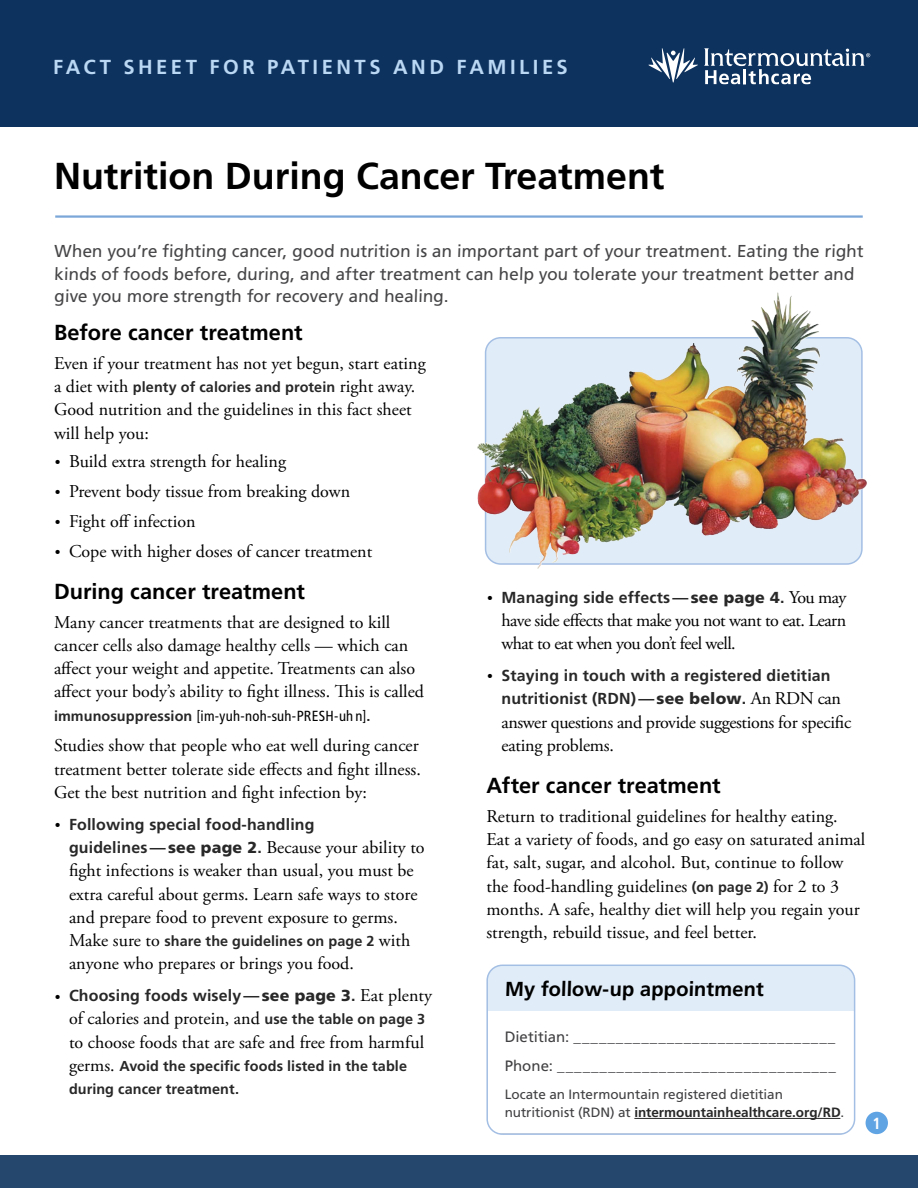
<style>
.page{position:relative;width:918px;height:1188px;background:#fff}
.page>*{position:absolute;margin:0;border:0;box-sizing:border-box;transform-origin:0 0}
.Title__h1{font:700 37.5px "Frutiger LT Std";color:#000}
.Level_1__h2{font:700 21.75px "Frutiger LT Std";color:#000}
.t1{font:700 20.25px "Frutiger LT Std";letter-spacing:.17em;color:#bad7f3}
.t2{font:700 20.25px "Frutiger LT Std";color:#000}
.Main__p{font:18px/23.2px "Adobe Garamond Pro";color:#000}
.Main__p-2{font:18px/23.2px "Adobe Garamond Pro";letter-spacing:-.03em;color:#000}
.Main__p-3{font:18px/23.2px "Adobe Garamond Pro";letter-spacing:-.02em;color:#000}
.Opening_paragraph{font:17.25px/22.5px "Frutiger LT Std";letter-spacing:-.015em;color:#464547}
.t3{font:700 condensed 16.2px "Frutiger LT Std";color:#fff}
.t4{font:700 15.9px/23.2px "Frutiger LT Std";letter-spacing:.01em;color:#292829}
.t5{font:15px/28.5px "Frutiger LT Std";letter-spacing:.005em;color:#414042}
.Main__p-4{font:condensed 14.7px "Frutiger LT Std";letter-spacing:.015em;color:#000}
.Main__p-5{font:700 14.4px/23.1px "Frutiger LT Std";letter-spacing:.005em;color:#292829}
.t6{font:13.5px/18px "Frutiger LT Std";letter-spacing:-.005em;color:#414042}
.s1{font-family:"Adobe Garamond Pro";font-weight:400;font-size:18px;color:#000}
.s2{font-size:15px}
.s3{font-weight:700;font-stretch:normal;font-size:14.4px;color:#292829}
.s4{font-family:"Adobe Garamond Pro";font-weight:400;font-size:15px;color:#000}
.s5{font-family:"Frutiger LT Std";font-weight:700;font-size:15.9px;color:#292829}
.s6{font-family:"Frutiger LT Std";font-weight:900;font-size:15.9px;color:#292829}
.s7{font-weight:900}
.s8{font-family:"Frutiger LT Std";font-weight:700;font-size:14.4px;color:#292829}
.s9{font-weight:700;color:#292829}
</style>
<div class="page">
<div style="left:0;top:0;width:918px;height:127px;background:#0d325e"></div>
<svg style="left:648px;top:48px;width:50px;height:34px"></svg>
<svg style="left:704px;top:48px;width:166px;height:36px"></svg>
<div style="left:0;top:1156px;width:918px;height:32px;background:#25476e"></div>
<div style="left:866px;top:1112px;width:22px;height:22px;background:#61a4e4;border-radius:50%"></div>
<hr style="left:55px;top:215px;width:808px;height:3px;background:#7ba6d8">
<div style="left:487px;top:965px;width:368px;height:46px;background:#e0ecf8"></div>
<hr style="left:487px;top:965px;width:368px;height:1px;background:#bcbec0">
<hr style="left:487px;top:1134px;width:368px;height:1px;background:#bcbec0">
<hr style="left:487px;top:966px;width:1px;height:45px;background:#c6d5ee">
<hr style="left:487px;top:1011px;width:1px;height:123px;background:#c6d5ee">
<hr style="left:634px;top:1118px;width:206px;height:1px;background:#292829">
<div style="left:486px;top:965px;width:369px;height:170px;border:2px solid #a4bfe4;border-radius:15px"></div>
<img style="left:486px;top:338px;width:376px;height:226px;border-radius:15px">
<div style="left:485px;top:337px;width:378px;height:228px;border:2px solid #a4bfe4;border-radius:15px"></div>
<img style="left:751px;top:300px;width:26px;height:35px">
<p class="t1" style="left:53px;top:55px;width:516px">FACT SHEET FOR PATIENTS AND FAMILIES</p>
<p class="Title__h1" style="left:54px;top:154px;width:612px">Nutrition During Cancer Treatment</p>
<p class="Opening_paragraph" style="left:54px;top:240px;width:811px">When you’re fighting cancer, good nutrition is an important part of your treatment. Eating the right kinds of foods before, during, and after treatment can help you tolerate your treatment better and give you more strength for recovery and healing.</p>
<p class="Level_1__h2" style="left:54px;top:320px;width:250px">Before cancer treatment</p>
<p class="Main__p" style="left:54px;top:352px;width:373px">Even if your treatment has not yet begun, start eating</p>
<p class="Main__p-5" style="left:54px;top:376px;width:363px"><span class="s1">a diet with</span> plenty of calories and protein <span class="s1">right away.</span></p>
<p class="Main__p" style="left:54px;top:399px;width:359px">Good nutrition and the guidelines in this fact sheet will help you:</p>
<p class="Main__p" style="left:55px;top:450px;width:233px"><span class="s2">•</span> Build extra strength for healing</p>
<p class="Main__p" style="left:55px;top:480px;width:297px"><span class="s2">•</span> Prevent body tissue from breaking down</p>
<p class="Main__p" style="left:55px;top:510px;width:142px"><span class="s2">•</span> Fight off infection</p>
<p class="Main__p" style="left:55px;top:540px;width:319px"><span class="s2">•</span> Cope with higher doses of cancer treatment</p>
<p class="Level_1__h2" style="left:54px;top:579px;width:253px">During cancer treatment</p>
<p class="Main__p" style="left:54px;top:611px;width:372px">Many cancer treatments that are designed to kill cancer cells also damage healthy cells — which can affect your weight and appetite. Treatments can also affect your body’s ability to fight illness. This is called</p>
<p class="Main__p-4" style="left:54px;top:707px;width:318px"><span class="s3">immunosuppression</span> [im-yuh-noh-suh-PRESH-uh n]<span class="s3">.</span></p>
<p class="Main__p" style="left:54px;top:735px;width:368px">Studies show that people who eat well during cancer treatment better tolerate side effects and fight illness.<br>Get the best nutrition and fight infection by:</p>
<p class="t4" style="left:55px;top:813px;width:261px"><span class="s4">•</span> Following special food-handling</p>
<p class="Main__p" style="left:69px;top:837px;width:357px"><span class="s5">guidelines—</span><span class="s6">see page 2</span><span class="s5">.</span> Because your ability to fight infections is weaker than usual, you must be extra careful about germs. Learn safe ways to store and prepare food to prevent exposure to germs.</p>
<p class="Main__p-5" style="left:69px;top:929px;width:343px"><span class="s1">Make sure to</span> share the guidelines on page 2 <span class="s1">with</span></p>
<p class="Main__p" style="left:69px;top:952px;width:287px">anyone who prepares or brings you food.</p>
<p class="t4" style="left:55px;top:984px;width:379px"><span class="s4">•</span> Choosing foods wisely—<span class="s7">see page 3</span>. <span class="s1">Eat plenty</span></p>
<p class="Main__p" style="left:69px;top:1008px;width:358px">of calories and protein, and <span class="s8">use the table on page 3 </span>to choose foods that are safe and free from harmful</p>
<p class="Main__p-5" style="left:69px;top:1054px;width:340px"><span class="s1">germs.</span> Avoid the specific foods listed in the table during cancer treatment.</p>
<p class="t4" style="left:487px;top:586px;width:361px"><span class="s4">•</span> Managing side effects—<span class="s7">see page 4</span>. <span class="s1">You may</span></p>
<p class="Main__p-2" style="left:501px;top:609px;width:346px">have side effects that make you not want to eat. Learn what to eat when you don’t feel well.</p>
<p class="t4" style="left:501px;top:664px;width:341px;text-indent:-14px"><span class="s4">•</span> Staying in touch with a registered dietitian nutritionist (RDN)—<span class="s7">see below</span>. <span class="s1">An RDN can</span></p>
<p class="Main__p-3" style="left:501px;top:711px;width:351px">answer questions and provide suggestions for specific eating problems.</p>
<p class="Level_1__h2" style="left:486px;top:773px;width:236px">After cancer treatment</p>
<p class="Main__p" style="left:486px;top:805px;width:380px">Return to traditional guidelines for healthy eating.<br>Eat a variety of foods, and go easy on saturated animal fat, salt, sugar, and alcohol. But, continue to follow the food-handling guidelines <span class="s8">(on page 2)</span> for 2 to 3 months. A safe, healthy diet will help you regain your strength, rebuild tissue, and feel better.</p>
<p class="t2" style="left:505px;top:977px;width:261px">My follow-up appointment</p>
<p class="t5" style="left:505px;top:1023px;width:333px">Dietitian: _______________________________<br>Phone: _________________________________</p>
<p class="t6" style="left:505px;top:1085px;width:341px">Locate an Intermountain registered dietitian nutritionist (RDN) at <span class="s9">intermountainhealthcare.org/RD</span>.</p>
<p class="t3" style="left:873px;top:1113px;width:10px">1</p>
</div>
